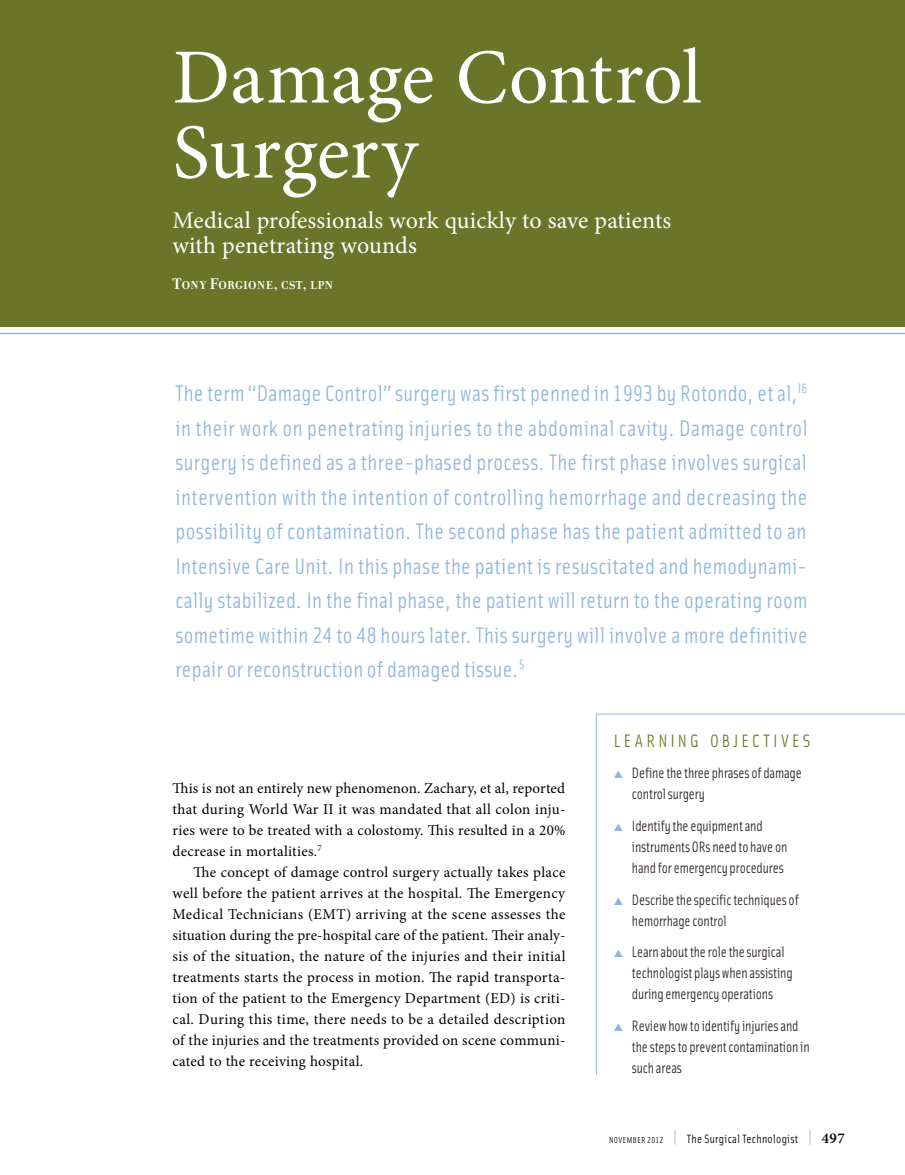
<style>
.page{position:relative;width:905px;height:1175px;background:#fff}
.page>*{position:absolute;margin:0;border:0;box-sizing:border-box;transform-origin:0 0}
.t1{font:78px/75px "Minion Pro";letter-spacing:-.01em;color:#fff}
.t2{font:24px/25.5px "Minion Pro";color:#fff}
.t3{font:22.5px/34.5px "Solex Regular Lining";letter-spacing:.01em;color:#90b6e0;text-align:justify}
.t4{font:18px "Solex";color:#6b752a}
.t5{font:15px/21px "Minion Pro";letter-spacing:.02em;color:#000;text-align:justify}
.t6{font:15px/21px "Solex Regular Lining";letter-spacing:-.01em;color:#2b2321;scale:.95 1}
.t7{font:700 12.3px "Filosofia";letter-spacing:.035em;color:#fff}
.t8{font:12px "Solex";letter-spacing:.025em;color:#000}
.s1{font-size:16.5px}
.s2{color:#90b6e0}
.s3{font-family:"Solex Regular Lining";font-size:8.7px}
.s4{font-family:"Solex Regular Lining";font-size:19.5px;color:#939598}
.s5{font-family:"Minion Pro";font-weight:600;font-size:15px}
</style>
<div class="page">
<div style="left:0;top:0;width:904px;height:326px;background:#6b752a"></div>
<hr style="left:0;top:333px;width:904px;height:1px;background:#90b6e0">
<svg style="left:595px;top:713px;width:309px;height:362px"></svg>
<h1 class="t1" style="left:172px;top:40px;width:530px">Damage Control<br>Surgery</h1>
<h2 class="t2" style="left:172px;top:208px;width:500px">Medical professionals work quickly to save patients with penetrating wounds</h2>
<p class="t7" style="left:172px;top:278px;width:162px"><span class="s1">T</span>ONY <span class="s1">F</span>ORGIONE<span class="s1">,</span> CST<span class="s1">,</span> LPN</p>
<p class="t3" style="left:175px;top:375px;width:634px">The term “Damage Control” surgery was first penned in 1993 by Rotondo, et al,<sup>l6 </sup>in their work on penetrating injuries to the abdominal cavity. Damage control surgery is defined as a three-phased process. The first phase involves surgical intervention with the intention of controlling hemorrhage and decreasing the possibility of contamination. The second phase has the patient admitted to an Intensive Care Unit. In this phase the patient is resuscitated and hemodynami&shy;cally stabilized. In the final phase, the patient will return to the operating room sometime within 24 to 48 hours later. This surgery will involve a more definitive repair or reconstruction of damaged tissue.<sup>5</sup></p>
<p class="t5" style="left:172px;top:778px;width:394px">This is not an entirely new phenomenon. Zachary, et al, reported that during World War II it was mandated that all colon inju&shy;ries were to be treated with a colostomy. This resulted in a 20% decrease in mortalities.<sup>7</sup></p>
<p class="t5" style="left:172px;top:862px;width:394px;text-indent:21px">The concept of damage control surgery actually takes place well before the patient arrives at the hospital. The Emergency Medical Technicians (EMT) arriving at the scene assesses the situation during the pre-hospital care of the patient. Their analy&shy;sis of the situation, the nature of the injuries and their initial treatments starts the process in motion. The rapid transporta&shy;tion of the patient to the Emergency Department (ED) is criti&shy;cal. During this time, there needs to be a detailed description of the injuries and the treatments provided on scene communi&shy;cated to the receiving hospital.</p>
<p class="t4" style="left:614px;top:729px;width:12px">LEARNING</p>
<p class="t4" style="left:710px;top:729px;width:41px">OB JECTI</p>
<p class="t4" style="left:781px;top:729px;width:21px">VES</p>
<p class="t6" style="left:632px;top:762px;width:180px;text-indent:-18px"><span class="s2">▲</span> Define the three phrases of damage control surgery</p>
<p class="t6" style="left:632px;top:814px;width:165px;text-indent:-18px"><span class="s2">▲</span> Identify the equipment and instruments ORs need to have on hand for emergency procedures</p>
<p class="t6" style="left:632px;top:888px;width:177px;text-indent:-18px"><span class="s2">▲</span> Describe the specific techniques of hemorrhage control</p>
<p class="t6" style="left:632px;top:940px;width:171px;text-indent:-18px"><span class="s2">▲</span> Learn about the role the surgical technologist plays when assisting during emergency operations</p>
<p class="t6" style="left:632px;top:1014px;width:188px;text-indent:-18px"><span class="s2">▲</span> Review how to identify injuries and the steps to prevent contamination in such areas</p>
<p class="t8" style="left:609px;top:1130px;width:237px"><span class="s3">NOVEMBER 2012</span> <span class="s4">|</span> The Surgical Technologist <span class="s4">|</span> <span class="s5">497</span></p>
</div>
